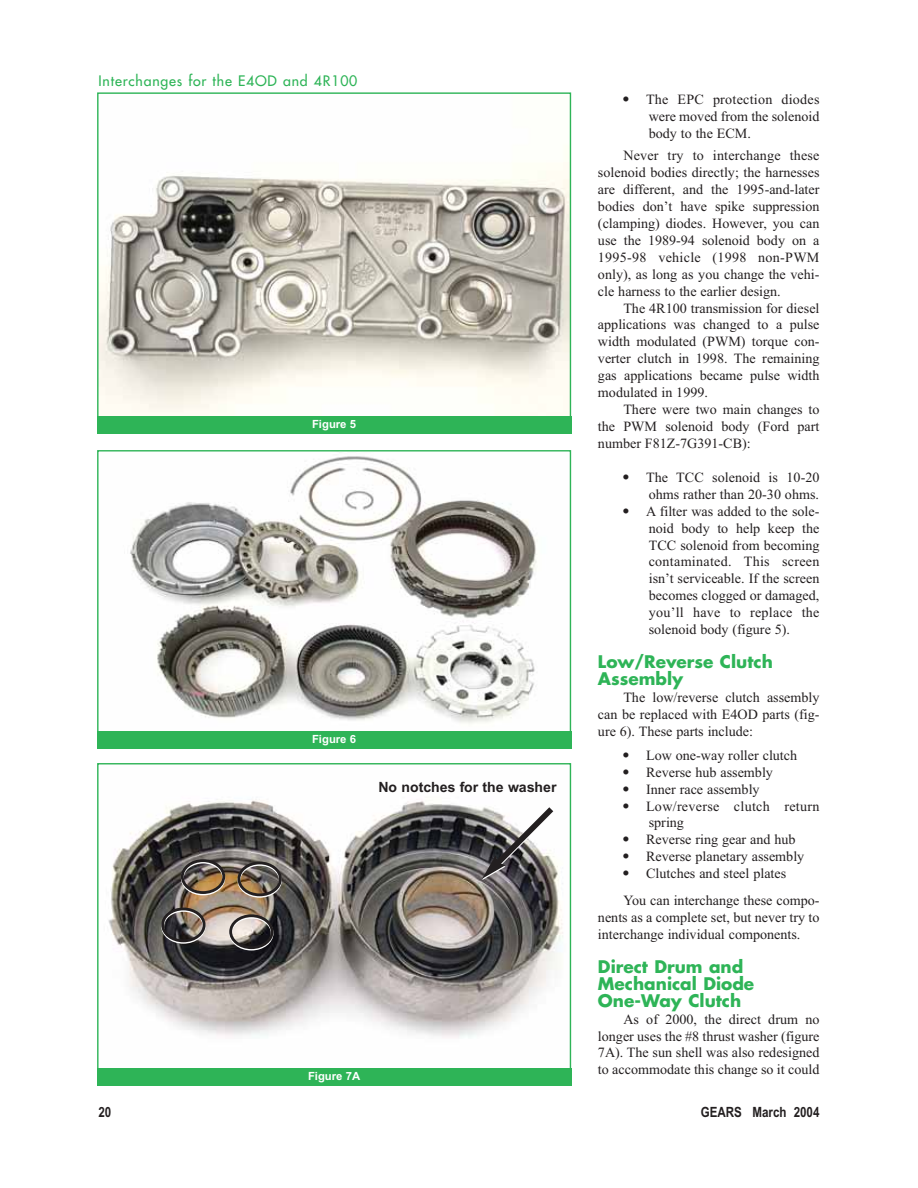
<style>
.page{position:relative;width:918px;height:1188px;background:#fff}
.page>*{position:absolute;margin:0;border:0;box-sizing:border-box;transform-origin:0 0}
.t1{font:700 16.95px/17px "Futura";color:#2eb457}
.t2{font:14.1px/17px "Times New Roman";color:#231f20;text-align:justify}
.t3{font:14.1px/17px "Times New Roman";letter-spacing:.02em;color:#231f20}
.t4{font:14.1px "Futura";letter-spacing:.06em;color:#2eb457}
.t5{font:700 14.1px "Arial";color:#231f20}
.t6{font:700 14.1px "Arial Narrow";color:#231f20}
.t7{font:700 11.25px "Arial";color:#fff}
.s1{font-family:"Helvetica Neue";font-weight:800}
</style>
<div class="page">
<img style="left:99px;top:799px;width:470px;height:270px">
<img style="left:130px;top:456px;width:407px;height:268px">
<img style="left:99px;top:162px;width:470px;height:255px">
<div style="left:97px;top:417px;width:474px;height:17px;background:#2eb457"></div>
<div style="left:97px;top:731px;width:474px;height:17px;background:#2eb457"></div>
<div style="left:97px;top:1069px;width:474px;height:17px;background:#2eb457"></div>
<svg style="left:482px;top:801px;width:77px;height:79px"></svg>
<svg style="left:238px;top:862px;width:44px;height:36px;background:#756a5f"></svg>
<svg style="left:181px;top:859px;width:44px;height:36px;background:#796958"></svg>
<svg style="left:161px;top:908px;width:45px;height:36px;background:#645e59"></svg>
<svg style="left:229px;top:914px;width:45px;height:37px;background:#7b7673"></svg>
<p class="t4" style="left:99px;top:73px;width:260px">Interchanges for the E4OD and 4R100</p>
<p class="t7" style="left:312px;top:420px;width:46px">Figure 5</p>
<p class="t7" style="left:312px;top:735px;width:46px">Figure 6</p>
<p class="t5" style="left:378px;top:782px;width:180px">No notches for the washer</p>
<p class="t7" style="left:308px;top:1072px;width:54px">Figure 7A</p>
<p class="t2" style="left:649px;top:92px;width:172px;text-indent:-26px"><span class="s1">•</span> The EPC protection diodes were moved from the solenoid body to the ECM.</p>
<p class="t2" style="left:598px;top:148px;width:223px;text-indent:25px">Never try to interchange these solenoid bodies directly; the harnesses are different, and the 1995-and-later bodies don’t have spike suppression (clamping) diodes. However, you can use the 1989-94 solenoid body on a 1995-98 vehicle (1998 non-PWM only), as long as you change the vehi&shy;cle harness to the earlier design.</p>
<p class="t2" style="left:598px;top:301px;width:223px;text-indent:25px">The 4R100 transmission for diesel applications was changed to a pulse width modulated (PWM) torque con&shy;verter clutch in 1998. The remaining gas applications became pulse width modulated in 1999.</p>
<p class="t2" style="left:598px;top:402px;width:223px;text-indent:25px">There were two main changes to the PWM solenoid body (Ford part number F81Z-7G391-CB):</p>
<p class="t2" style="left:623px;top:470px;width:198px;text-align:right"><span class="s1">•</span> The TCC solenoid is 10-20 ohms rather than 20-30 ohms.</p>
<p class="t2" style="left:649px;top:504px;width:172px;text-indent:-26px"><span class="s1">•</span> A filter was added to the sole&shy;noid body to help keep the TCC solenoid from becoming contaminated. This screen isn’t serviceable. If the screen becomes clogged or damaged, you’ll have to replace the solenoid body (figure 5).</p>
<p class="t1" style="left:598px;top:655px;width:176px">Low/Reverse Clutch<br>Assembly</p>
<p class="t2" style="left:598px;top:690px;width:223px;text-indent:25px">The low/reverse clutch assembly can be replaced with E4OD parts (fig&shy;ure 6). These parts include:</p>
<p class="t2" style="left:623px;top:748px;width:176px"><span class="s1">•</span> Low one-way roller clutch</p>
<p class="t2" style="left:623px;top:765px;width:152px"><span class="s1">•</span> Reverse hub assembly</p>
<p class="t2" style="left:623px;top:782px;width:139px"><span class="s1">•</span> Inner race assembly</p>
<p class="t3" style="left:649px;top:799px;width:172px;text-indent:-26px"><span class="s1">•</span> Low/reverse clutch return spring</p>
<p class="t2" style="left:623px;top:833px;width:174px"><span class="s1">•</span> Reverse ring gear and hub</p>
<p class="t2" style="left:623px;top:850px;width:183px"><span class="s1">•</span> Reverse planetary assembly</p>
<p class="t2" style="left:623px;top:861px;width:198px;line-height:26.8px"><span class="s1">•</span> Clutches and steel plates<br>You can interchange these compo-</p>
<p class="t2" style="left:598px;top:910px;width:223px">nents as a complete set, but never try to interchange individual components.</p>
<p class="t1" style="left:598px;top:959px;width:158px">Direct Drum and<br>Mechanical Diode<br>One-Way Clutch</p>
<p class="t2" style="left:598px;top:1012px;width:223px;text-indent:25px">As of 2000, the direct drum no longer uses the #8 thrust washer (figure 7A). The sun shell was also redesigned to accommodate this change so it could</p>
<p class="t6" style="left:99px;top:1107px;width:14px">20</p>
<p class="t6" style="left:701px;top:1107px;width:120px">GEARS March 2004</p>
</div>
